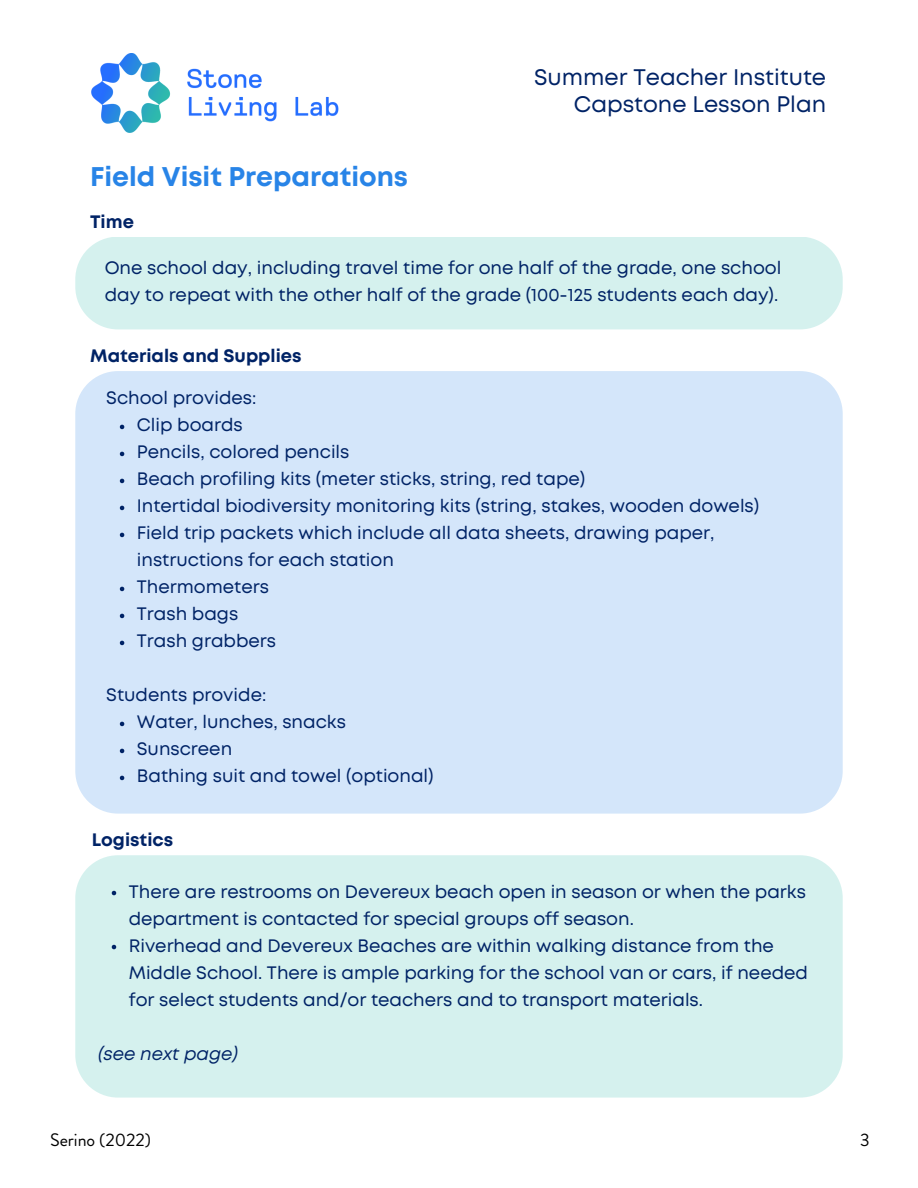
<style>
.page{position:relative;width:918px;height:1188px;background:#fff}
.page>*{position:absolute;margin:0;border:0;box-sizing:border-box;transform-origin:0 0}
.t1{font:700 27px "Mont";color:#2884e7}
.t2{font:22.5px "Mont";color:#002366}
.t3{font:18px/27px "Mont";color:#002366}
.t4{font:700 18px "Mont";color:#002366}
.t5{font:18px "Brandon Grotesque";color:#000}
.t6{font:italic 18px "Mont";color:#002366}
</style>
<div class="page">
<img style="left:92px;top:54px;width:246px;height:79px">
<div style="left:75px;top:237px;width:768px;height:92px;background:#d5f1ee"></div>
<div style="left:75px;top:371px;width:768px;height:443px;background:#d4e6fa"></div>
<svg style="left:120px;top:425px;width:4px;height:4px"></svg>
<svg style="left:120px;top:452px;width:4px;height:4px"></svg>
<svg style="left:120px;top:479px;width:4px;height:4px"></svg>
<svg style="left:120px;top:506px;width:4px;height:4px"></svg>
<svg style="left:120px;top:533px;width:4px;height:4px"></svg>
<svg style="left:120px;top:587px;width:4px;height:4px"></svg>
<svg style="left:120px;top:614px;width:4px;height:4px"></svg>
<svg style="left:120px;top:641px;width:4px;height:4px"></svg>
<svg style="left:120px;top:722px;width:4px;height:4px"></svg>
<svg style="left:120px;top:749px;width:4px;height:4px"></svg>
<svg style="left:120px;top:776px;width:4px;height:4px"></svg>
<div style="left:75px;top:855px;width:768px;height:243px;background:#d5f1ee"></div>
<svg style="left:112px;top:891px;width:4px;height:4px"></svg>
<svg style="left:112px;top:945px;width:4px;height:4px"></svg>
<p class="t1" style="left:90px;top:166px;width:320px">Field Visit Preparations</p>
<p class="t4" style="left:90px;top:215px;width:45px">Time</p>
<p class="t2" style="left:534px;top:69px;width:294px">Summer Teacher Institute</p>
<p class="t2" style="left:574px;top:96px;width:254px">Capstone Lesson Plan</p>
<p class="t3" style="left:105px;top:256px;width:678px">One school day, including travel time for one half of the grade, one school day to repeat with the other half of the grade (100-125 students each day).</p>
<p class="t4" style="left:90px;top:349px;width:213px">Materials and Supplies</p>
<p class="t3" style="left:106px;top:386px;width:152px">School provides:</p>
<p class="t3" style="left:137px;top:413px;width:107px">Clip boards</p>
<p class="t3" style="left:137px;top:440px;width:214px">Pencils, colored pencils</p>
<p class="t3" style="left:137px;top:467px;width:450px">Beach profiling kits (meter sticks, string, red tape)</p>
<p class="t3" style="left:137px;top:494px;width:624px">Intertidal biodiversity monitoring kits (string, stakes, wooden dowels)</p>
<p class="t3" style="left:137px;top:521px;width:579px">Field trip packets which include all data sheets, drawing paper, instructions for each station</p>
<p class="t3" style="left:137px;top:575px;width:134px">Thermometers</p>
<p class="t3" style="left:137px;top:602px;width:103px">Trash bags</p>
<p class="t3" style="left:137px;top:629px;width:141px">Trash grabbers</p>
<p class="t3" style="left:106px;top:683px;width:162px">Students provide:</p>
<p class="t3" style="left:137px;top:710px;width:211px">Water, lunches, snacks</p>
<p class="t3" style="left:137px;top:737px;width:97px">Sunscreen</p>
<p class="t3" style="left:137px;top:764px;width:298px">Bathing suit and towel (optional)</p>
<p class="t4" style="left:92px;top:833px;width:83px">Logistics</p>
<p class="t3" style="left:129px;top:879px;width:679px">There are restrooms on Devereux beach open in season or when the parks department is contacted for special groups off season.</p>
<p class="t3" style="left:129px;top:933px;width:681px">Riverhead and Devereux Beaches are within walking distance from the<br>Middle School. There is ample parking for the school van or cars, if needed for select students and/or teachers and to transport materials.</p>
<p class="t6" style="left:98px;top:1046px;width:141px">(see next page)</p>
<p class="t5" style="left:50px;top:1127px;width:102px">Serino (2022)</p>
<p class="t5" style="left:860px;top:1127px;width:11px">3</p>
</div>
